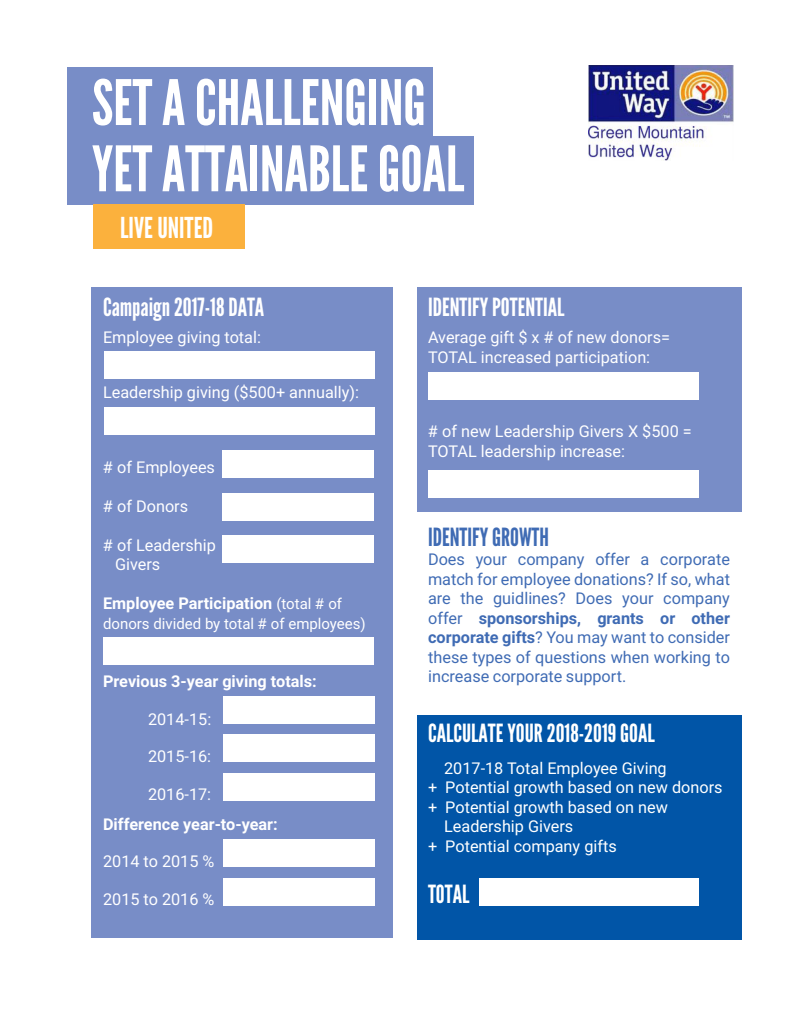
<style>
.page{position:relative;width:810px;height:1035px;background:#fff}
.page>*{position:absolute;margin:0;border:0;box-sizing:border-box;transform-origin:0 0}
.t1{font:62.5px/66.2px "League Gothic";color:#fff}
.t2{font:28.75px "League Gothic";color:#fff}
.t3{font:25px "League Gothic";color:#fff}
.t4{font:25px "League Gothic";color:#3f6bb4}
.t5{font:16.25px/19.5px "Roboto";color:#fff}
.t6{font:16.25px/19.5px "Roboto";color:#3f6bb4;text-align:justify}
.t7{font:700 16.25px "Roboto";color:#fff}
.t8{font:15px "Roboto";color:#fff}
.s1{font-weight:400;font-size:15px}
.s2{font-weight:700}
</style>
<div class="page">
<div style="left:418px;top:715px;width:324px;height:224px;background:#0155a7"></div>
<div style="left:418px;top:288px;width:324px;height:224px;background:#788dc7"></div>
<div style="left:91px;top:288px;width:302px;height:650px;background:#788dc7"></div>
<div style="left:104px;top:351px;width:271px;height:27px;background:#fff"></div>
<div style="left:104px;top:407px;width:271px;height:28px;background:#fff"></div>
<div style="left:223px;top:450px;width:151px;height:28px;background:#fff"></div>
<div style="left:223px;top:493px;width:151px;height:28px;background:#fff"></div>
<div style="left:223px;top:535px;width:151px;height:28px;background:#fff"></div>
<div style="left:223px;top:696px;width:152px;height:27px;background:#fff"></div>
<div style="left:223px;top:734px;width:152px;height:28px;background:#fff"></div>
<div style="left:223px;top:773px;width:152px;height:28px;background:#fff"></div>
<div style="left:223px;top:839px;width:152px;height:28px;background:#fff"></div>
<div style="left:223px;top:878px;width:152px;height:27px;background:#fff"></div>
<div style="left:103px;top:637px;width:271px;height:28px;background:#fff"></div>
<div style="left:428px;top:372px;width:271px;height:28px;background:#fff"></div>
<div style="left:428px;top:470px;width:271px;height:28px;background:#fff"></div>
<div style="left:480px;top:878px;width:219px;height:27px;background:#fff"></div>
<div style="left:68px;top:136px;width:406px;height:68px;background:#788dc7"></div>
<div style="left:68px;top:68px;width:365px;height:68px;background:#788dc7"></div>
<div style="left:93px;top:204px;width:151px;height:45px;background:#fbb13d"></div>
<img style="left:589px;top:65px;width:144px;height:96px">
<h1 class="t1" style="left:92px;top:70px;width:374px">SET A CHALLENGING<br>YET ATTAINABLE GOAL</h1>
<h2 class="t2" style="left:120px;top:210px;width:95px">LIVE UNITED</h2>
<h3 class="t3" style="left:103px;top:292px;width:163px">Campaign 2017-18 DATA</h3>
<p class="t5" style="left:103px;top:327px;width:159px">Employee giving total:</p>
<p class="t5" style="left:103px;top:382px;width:257px">Leadership giving ($500+ annually):</p>
<p class="t5" style="left:103px;top:457px;width:113px"># of Employees</p>
<p class="t5" style="left:103px;top:496px;width:87px"># of Donors</p>
<p class="t5" style="left:115px;top:535px;width:102px;text-indent:-12px"># of Leadership<br>Givers</p>
<p class="t7" style="left:103px;top:592px;width:241px">Employee Participation <span class="s1">(total # of</span></p>
<p class="t8" style="left:103px;top:613px;width:264px">donors divided by total # of employees)</p>
<p class="t7" style="left:103px;top:670px;width:215px">Previous 3-year giving totals:</p>
<p class="t5" style="left:148px;top:709px;width:65px">2014-15:</p>
<p class="t5" style="left:148px;top:746px;width:65px">2015-16:</p>
<p class="t5" style="left:148px;top:784px;width:65px">2016-17:</p>
<p class="t7" style="left:103px;top:813px;width:176px">Difference year-to-year:</p>
<p class="t5" style="left:103px;top:851px;width:113px">2014 to 2015 %</p>
<p class="t5" style="left:103px;top:889px;width:113px">2015 to 2016 %</p>
<h3 class="t3" style="left:428px;top:292px;width:138px">IDENTIFY POTENTIAL</h3>
<p class="t5" style="left:428px;top:327px;width:244px">Average gift $ x # of new donors=<br>TOTAL increased participation:</p>
<p class="t5" style="left:428px;top:421px;width:265px"># of new Leadership Givers X $500 =<br>TOTAL leadership increase:</p>
<h3 class="t4" style="left:428px;top:522px;width:122px">IDENTIFY GROWTH</h3>
<p class="t6" style="left:428px;top:549px;width:304px">Does your company offer a corporate match for employee donations? If so, what are the guidlines? Does your company offer <span class="s2">sponsorships, grants or other corporate gifts</span>? You may want to consider these types of questions when working to increase corporate support.</p>
<h3 class="t3" style="left:428px;top:718px;width:228px">CALCULATE YOUR 2018-2019 GOAL</h3>
<p class="t5" style="left:444px;top:758px;width:224px">2017-18 Total Employee Giving</p>
<p class="t5" style="left:428px;top:777px;width:296px">+ Potential growth based on new donors</p>
<p class="t5" style="left:428px;top:797px;width:241px">+ Potential growth based on new</p>
<p class="t5" style="left:444px;top:816px;width:131px">Leadership Givers</p>
<p class="t5" style="left:428px;top:836px;width:190px">+ Potential company gifts</p>
<h3 class="t3" style="left:428px;top:879px;width:43px">TOTAL</h3>
</div>
